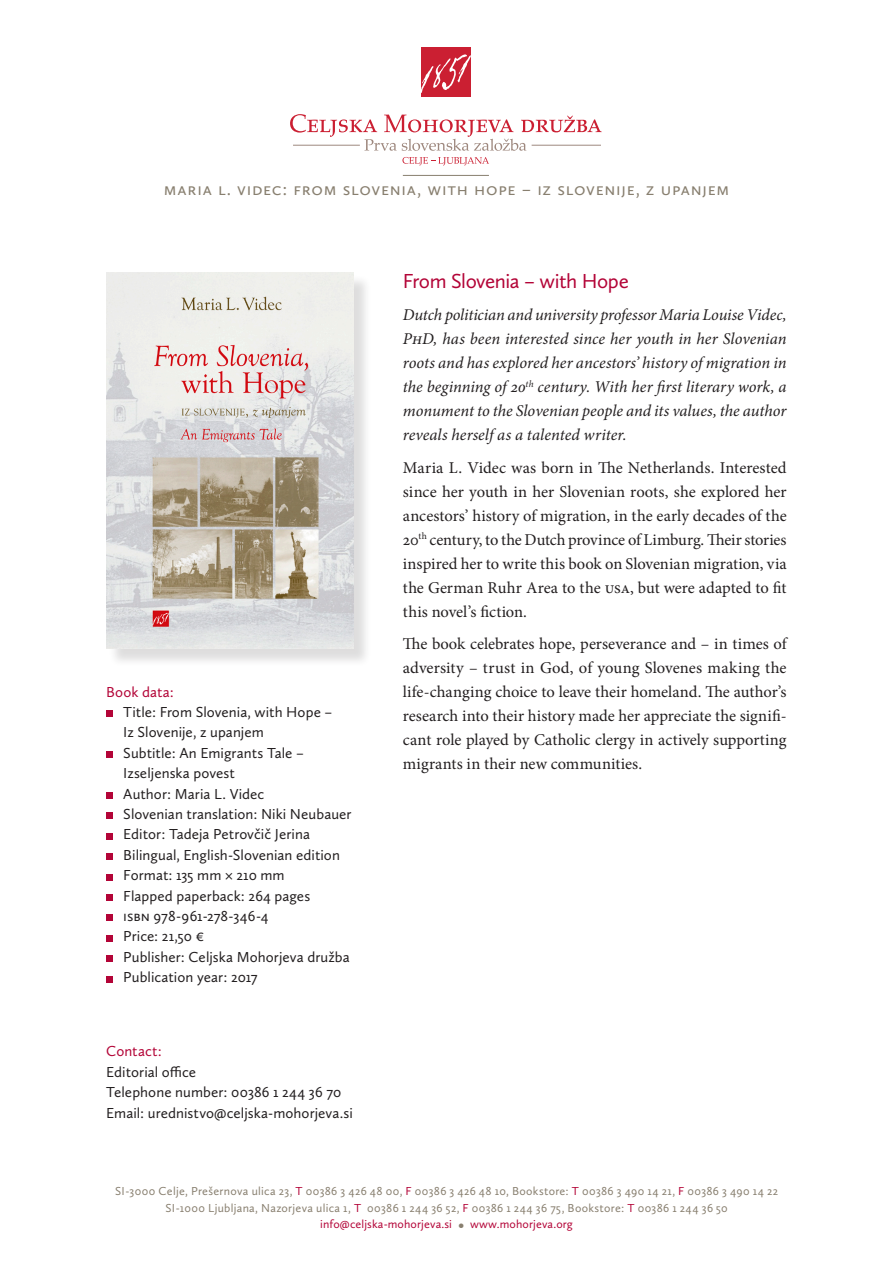
<style>
.page{position:relative;width:893px;height:1263px;background:#fff}
.page>*{position:absolute;margin:0;border:0;box-sizing:border-box;transform-origin:0 0}
.zivljenjepis{font:21px "Calluna Sans";letter-spacing:-.025em;color:#b30437}
.besedilo{font:18px "Calluna Sans";letter-spacing:.035em;color:#887f6f}
.besedilo-2{font:16.5px/24px "Minion Pro";color:#231f20;text-align:justify}
.besedilo-3{font:italic 16.5px/24px "Minion Pro";color:#231f20;text-align:justify}
.podatki_o_knjigi{font:15px "Calluna Sans";color:#231f20}
.podatki_o_knjigi-2{font:15px "Calluna Sans";color:#b30437}
.besedilo-4{font:12px "Calluna Sans";letter-spacing:.03em;color:#887f6f}
.t1{font:12px "Calluna Sans";letter-spacing:.01em;color:#b30437}
.s1{color:#b30437}
.s2{font-size:16.5px;color:#887f6f}
</style>
<div class="page">
<div style="left:421px;top:47px;width:50px;height:50px;background:#cb1f32"></div>
<svg style="left:421px;top:54px;width:50px;height:39px"></svg>
<svg style="left:290px;top:114px;width:312px;height:37px"></svg>
<hr style="left:293px;top:145px;width:67px;height:1px;background:#9e887e">
<hr style="left:532px;top:145px;width:69px;height:1px;background:#9e887e">
<svg style="left:402px;top:157px;width:87px;height:8px"></svg>
<div style="left:106px;top:711px;width:7px;height:6px;background:#b30437"></div>
<div style="left:106px;top:751px;width:7px;height:7px;background:#b30437"></div>
<div style="left:106px;top:792px;width:7px;height:7px;background:#b30437"></div>
<div style="left:106px;top:813px;width:7px;height:6px;background:#b30437"></div>
<div style="left:106px;top:833px;width:7px;height:6px;background:#b30437"></div>
<div style="left:106px;top:853px;width:7px;height:7px;background:#b30437"></div>
<div style="left:106px;top:874px;width:7px;height:6px;background:#b30437"></div>
<div style="left:106px;top:894px;width:7px;height:7px;background:#b30437"></div>
<div style="left:106px;top:915px;width:7px;height:6px;background:#b30437"></div>
<div style="left:106px;top:935px;width:7px;height:6px;background:#b30437"></div>
<div style="left:106px;top:955px;width:7px;height:7px;background:#b30437"></div>
<div style="left:106px;top:976px;width:7px;height:6px;background:#b30437"></div>
<hr style="left:403px;top:175px;width:86px;height:1px;background:#887f6f">
<div style="left:108px;top:274px;width:264px;height:393px;background:#231f20;opacity:.15"></div>
<img style="left:106px;top:272px;width:247px;height:376px">
<p class="besedilo" style="left:164px;top:178px;width:567px">maria l. vi dec: from slovenia, with hope – iz slovenije, z upanjem</p>
<p class="podatki_o_knjigi-2" style="left:106px;top:682px;width:69px">Book data:</p>
<p class="podatki_o_knjigi" style="left:123px;top:703px;width:211px">Title: From Slovenia, with Hope –</p>
<p class="podatki_o_knjigi" style="left:123px;top:723px;width:142px">Iz Slovenije, z upanjem</p>
<p class="podatki_o_knjigi" style="left:123px;top:744px;width:182px">Subtitle: An Emigrants Tale –</p>
<p class="podatki_o_knjigi" style="left:123px;top:764px;width:113px">Izseljenska povest</p>
<p class="podatki_o_knjigi" style="left:123px;top:784px;width:143px">Author: Maria L. Videc</p>
<p class="podatki_o_knjigi" style="left:123px;top:805px;width:230px">Slovenian translation: Niki Neubauer</p>
<p class="podatki_o_knjigi" style="left:123px;top:825px;width:188px">Editor: Tadeja Petrovčič Jerina</p>
<p class="podatki_o_knjigi" style="left:123px;top:846px;width:218px">Bilingual, English-Slovenian edition</p>
<p class="podatki_o_knjigi" style="left:123px;top:866px;width:163px">Format: 135 mm × 210 mm</p>
<p class="podatki_o_knjigi" style="left:123px;top:886px;width:188px">Flapped paperback: 264 pages</p>
<p class="podatki_o_knjigi" style="left:123px;top:907px;width:147px">ISBN 978-961-278-346-4</p>
<p class="podatki_o_knjigi" style="left:123px;top:927px;width:82px">Price: 21,50 €</p>
<p class="podatki_o_knjigi" style="left:123px;top:948px;width:228px">Publisher: Celjska Mohorjeva družba</p>
<p class="podatki_o_knjigi" style="left:123px;top:968px;width:136px">Publication year: 2017</p>
<p class="podatki_o_knjigi-2" style="left:106px;top:1042px;width:57px">Contact:</p>
<p class="podatki_o_knjigi" style="left:106px;top:1062px;width:91px">Editorial office</p>
<p class="podatki_o_knjigi" style="left:106px;top:1083px;width:237px">Telephone number: 00386 1 244 36 70</p>
<p class="podatki_o_knjigi" style="left:106px;top:1103px;width:248px">Email: urednistvo@celjska-mohorjeva.si</p>
<p class="zivljenjepis" style="left:403px;top:268px;width:228px">From Slovenia – with Hope</p>
<p class="besedilo-3" style="left:403px;top:303px;width:385px">Dutch politician and university professor Maria Louise Videc, PhD, has been interested since her youth in her Slovenian roots and has explored her ancestors’ history of migration in the beginning of 20<sup>th</sup> century. With her first literary work, a monument to the Slovenian people and its values, the author reveals herself as a talented writer.</p>
<p class="besedilo-2" style="left:403px;top:456px;width:385px">Maria L. Videc was born in The Netherlands. Interested since her youth in her Slovenian roots, she explored her ancestors’ history of migration, in the early decades of the 20<sup>th</sup> century, to the Dutch province of Limburg. Their stories inspired her to write this book on Slovenian migration, via the German Ruhr Area to the USA, but were adapted to fit this novel’s fiction.</p>
<p class="besedilo-2" style="left:403px;top:632px;width:385px">The book celebrates hope, perseverance and – in times of adversity – trust in God, of young Slovenes making the life-changing choice to leave their homeland. The author’s research into their history made her appreciate the signifi&shy;cant role played by Catholic clergy in actively supporting migrants in their new communities.</p>
<p class="besedilo-4" style="left:115px;top:1184px;width:665px">SI-3000 Celje, Prešernova ulica 23, <span class="s1">T</span> 00386 3 426 48 00, <span class="s1">F</span> 00386 3 426 48 10, Bookstore: <span class="s1">T</span> 00386 3 490 14 21, <span class="s1">F</span> 00386 3 490 14 22</p>
<p class="besedilo-4" style="left:165px;top:1201px;width:564px">SI-1000 Ljubljana, Nazorjeva ulica 1, <span class="s1">T</span> 00386 1 244 36 52, <span class="s1">F</span> 00386 1 244 36 75, Bookstore: <span class="s1">T</span> 00386 1 244 36 50</p>
<p class="t1" style="left:320px;top:1217px;width:254px">info@celjska-mohorjeva.si <span class="s2">•</span> www.mohorjeva.org</p>
</div>
